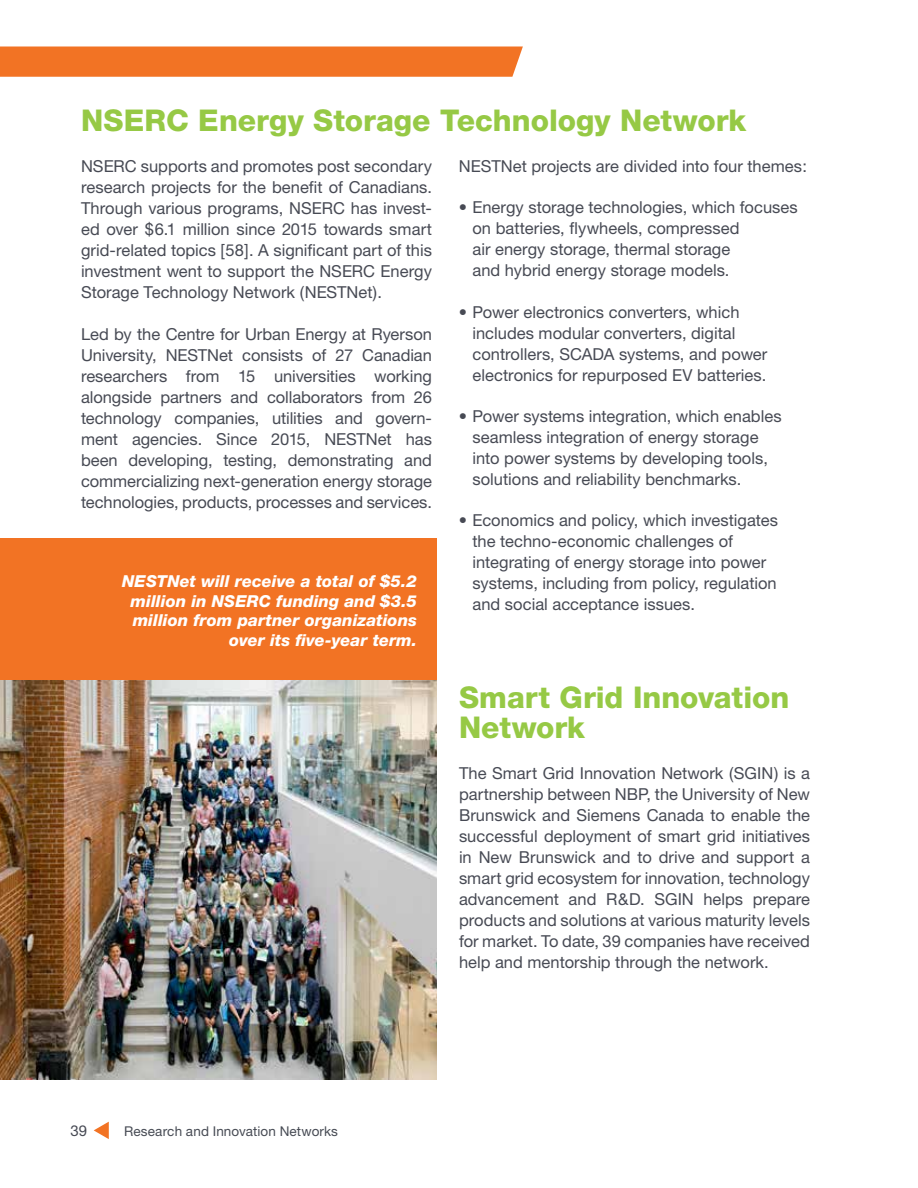
<style>
.page{position:relative;width:918px;height:1188px;background:#fff}
.page>*{position:absolute;margin:0;border:0;box-sizing:border-box;transform-origin:0 0}
.t1{font:30px/30px "Helvetica Neue Hvy";color:#96c945}
.t2{font:16.5px/21px "Helvetica Neue";color:#474a54}
.t3{font:16.5px/19.5px "Helvetica Neue Hvy It";color:#fff;text-align:right}
.t4{font:15px "Helvetica Neue";color:#474a54}
.t5{font:13.5px "Helvetica Neue";letter-spacing:.01em;color:#474b54}
</style>
<div class="page">
<svg style="left:0;top:46px;width:523px;height:31px;background:#f2772b"></svg>
<svg style="left:94px;top:1122px;width:15px;height:17px"></svg>
<div style="left:0;top:538px;width:436px;height:143px;background:#f27324"></div>
<img style="left:0;top:681px;width:436px;height:399px">
<h2 class="t1" style="left:81px;top:105px;width:667px">NSERC Energy Storage Technology Network</h2>
<p class="t2" style="left:81px;top:156px;width:353px;text-align:justify">NSERC supports and promotes post secondary research projects for the benefit of Canadians.<br>Through various programs, NSERC has invest&shy;ed over $6.1 million since 2015 towards smart grid-related topics [58]. A significant part of this investment went to support the NSERC Energy Storage Technology Network (NESTNet).</p>
<p class="t2" style="left:81px;top:323px;width:353px;text-align:justify">Led by the Centre for Urban Energy at Ryerson University, NESTNet consists of 27 Canadian researchers from 15 universities working alongside partners and collaborators from 26 technology companies, utilities and govern&shy;ment agencies. Since 2015, NESTNet has been developing, testing, demonstrating and commercializing next-generation energy storage technologies, products, processes and services.</p>
<p class="t2" style="left:459px;top:156px;width:350px">NESTNet projects are divided into four themes:</p>
<p class="t2" style="left:472px;top:197px;width:327px;text-indent:-13px">• Energy storage technologies, which focuses on batteries, flywheels, compressed<br>air energy storage, thermal storage<br>and hybrid energy storage models.</p>
<p class="t2" style="left:472px;top:301px;width:296px;text-indent:-13px">• Power electronics converters, which includes modular converters, digital controllers, SCADA systems, and power electronics for repurposed EV batteries.</p>
<p class="t2" style="left:472px;top:405px;width:311px;text-indent:-13px">• Power systems integration, which enables seamless integration of energy storage into power systems by developing tools, solutions and reliability benchmarks.</p>
<p class="t2" style="left:472px;top:510px;width:307px;text-indent:-13px">• Economics and policy, which investigates the techno-economic challenges of integrating of energy storage into power systems, including from policy, regulation and social acceptance issues.</p>
<p class="t3" style="left:122px;top:572px;width:296px">NESTNet will receive a total of $5.2 million in NSERC funding and $3.5 million from partner organizations over its five-year term.</p>
<p class="t4" style="left:70px;top:1122px;width:18px">39</p>
<p class="t5" style="left:124px;top:1123px;width:215px">Research and Innovation Networks</p>
<h3 class="t1" style="left:459px;top:682px;width:332px">Smart Grid Innovation<br>Network</h3>
<p class="t2" style="left:459px;top:762px;width:353px;text-align:justify">The Smart Grid Innovation Network (SGIN) is a partnership between NBP, the University of New Brunswick and Siemens Canada to enable the successful deployment of smart grid initiatives in New Brunswick and to drive and support a smart grid ecosystem for innovation, technology advancement and R&amp;D. SGIN helps prepare products and solutions at various maturity levels for market. To date, 39 companies have received help and mentorship through the network.</p>
</div>
